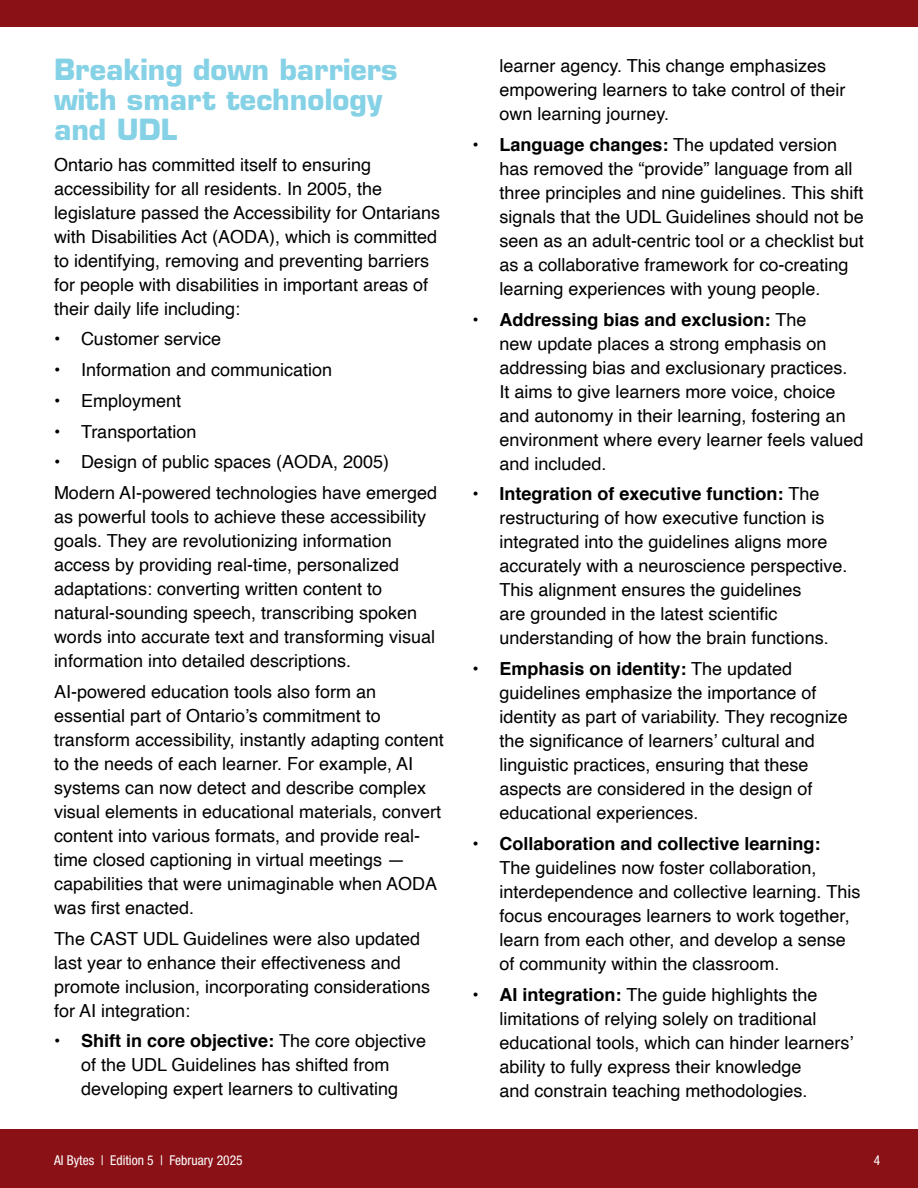
<style>
.page{position:relative;width:918px;height:1188px;background:#fff}
.page>*{position:absolute;margin:0;border:0;box-sizing:border-box;transform-origin:0 0}
.t1{font:700 28.5px/30px "Eurostile LT Std";color:#85d1e6}
.t2{font:18px/24px "Helvetica";color:#000}
.t3{font:condensed 13.5px "Helvetica Neue LT Std";color:#fff}
.s1{font-weight:700}
</style>
<div class="page">
<div style="left:0;top:1129px;width:918px;height:59px;background:#8a1217"></div>
<div style="left:0;top:0;width:918px;height:27px;background:#8a1217"></div>
<p class="t1" style="left:54px;top:54px;width:345px">Breaking down barriers with smart technology and UDL</p>
<p class="t2" style="left:54px;top:153px;width:388px">Ontario has committed itself to ensuring accessibility for all residents. In 2005, the legislature passed the Accessibility for Ontarians with Disabilities Act (AODA), which is committed to identifying, removing and preventing barriers for people with disabilities in important areas of their daily life including:</p>
<p class="t2" style="left:54px;top:328px;width:169px">• Customer service</p>
<p class="t2" style="left:54px;top:358px;width:280px">• Information and communication</p>
<p class="t2" style="left:54px;top:389px;width:129px">• Employment</p>
<p class="t2" style="left:54px;top:420px;width:144px">• Transportation</p>
<p class="t2" style="left:54px;top:451px;width:337px">• Design of public spaces (AODA, 2005)</p>
<p class="t2" style="left:54px;top:481px;width:385px">Modern AI-powered technologies have emerged as powerful tools to achieve these accessibility goals. They are revolutionizing information access by providing real-time, personalized adaptations: converting written content to natural-sounding speech, transcribing spoken words into accurate text and transforming visual information into detailed descriptions.</p>
<p class="t2" style="left:54px;top:680px;width:391px">AI-powered education tools also form an essential part of Ontario’s commitment to transform accessibility, instantly adapting content to the needs of each learner. For example, AI systems can now detect and describe complex visual elements in educational materials, convert content into various formats, and provide real&shy;time closed captioning in virtual meetings — capabilities that were unimaginable when AODA was first enacted.</p>
<p class="t2" style="left:54px;top:927px;width:378px">The CAST UDL Guidelines were also updated last year to enhance their effectiveness and promote inclusion, incorporating considerations for AI integration:</p>
<p class="t2" style="left:54px;top:1030px;width:374px;text-align:center"><span class="s1">• Shift in core objective:</span> The core objective of the UDL Guidelines has shifted from developing expert learners to cultivating</p>
<p class="t2" style="left:500px;top:54px;width:348px">learner agency. This change emphasizes empowering learners to take control of their own learning journey.</p>
<p class="t2" style="left:500px;top:133px;width:366px;text-indent:-27px"><span class="s1">• Language changes:</span> The updated version has removed the “provide” language from all three principles and nine guidelines. This shift signals that the UDL Guidelines should not be seen as an adult-centric tool or a checklist but as a collaborative framework for co-creating learning experiences with young people.</p>
<p class="t2" style="left:500px;top:308px;width:366px;text-indent:-27px"><span class="s1">• Addressing bias and exclusion:</span> The<br>new update places a strong emphasis on addressing bias and exclusionary practices.<br>It aims to give learners more voice, choice and autonomy in their learning, fostering an environment where every learner feels valued and included.</p>
<p class="t2" style="left:500px;top:482px;width:350px;text-indent:-27px"><span class="s1">• Integration of executive function:</span> The restructuring of how executive function is integrated into the guidelines aligns more accurately with a neuroscience perspective.<br>This alignment ensures the guidelines<br>are grounded in the latest scientific understanding of how the brain functions.</p>
<p class="t2" style="left:500px;top:657px;width:350px;text-indent:-27px"><span class="s1">• Emphasis on identity:</span> The updated guidelines emphasize the importance of identity as part of variability. They recognize the significance of learners’ cultural and linguistic practices, ensuring that these aspects are considered in the design of educational experiences.</p>
<p class="t2" style="left:500px;top:832px;width:362px;text-indent:-27px"><span class="s1">• Collaboration and collective learning:<br></span>The guidelines now foster collaboration, interdependence and collective learning. This focus encourages learners to work together, learn from each other, and develop a sense of community within the classroom.</p>
<p class="t2" style="left:500px;top:983px;width:356px;text-indent:-27px"><span class="s1">• AI integration:</span> The guide highlights the limitations of relying solely on traditional educational tools, which can hinder learners’ ability to fully express their knowledge<br>and constrain teaching methodologies.</p>
<p class="t3" style="left:54px;top:1152px;width:190px">AI Bytes | Edition 5 | February 2025</p>
<p class="t3" style="left:874px;top:1152px;width:8px">4</p>
</div>
